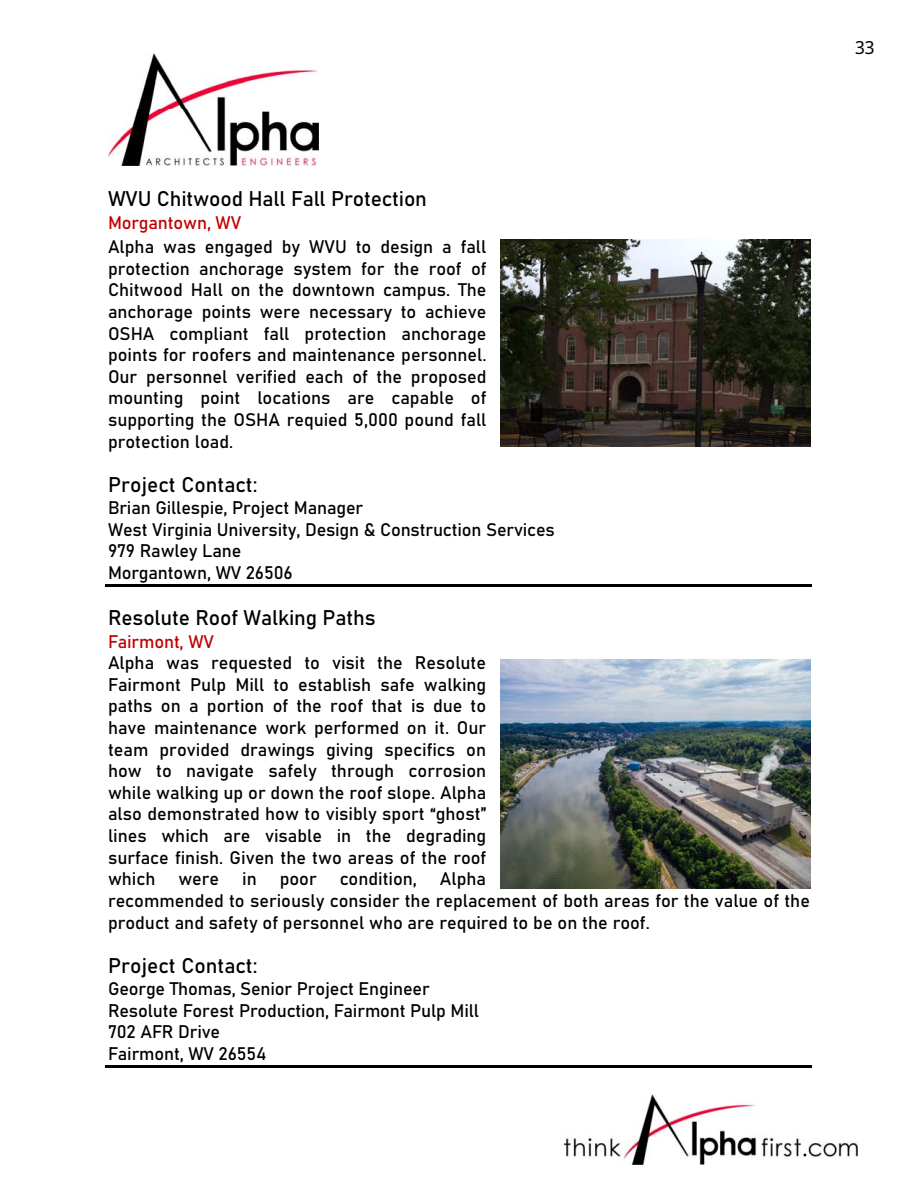
<style>
.page{position:relative;width:918px;height:1188px;background:#fff}
.page>*{position:absolute;margin:0;border:0;box-sizing:border-box;transform-origin:0 0}
.t1{font:21px "Bahnschrift";letter-spacing:-.005em;color:#000}
.t2{font:18px/21.6px "Bahnschrift";color:#000}
.t3{font:18px "Bahnschrift";letter-spacing:-.01em;color:#c00000}
.t4{font:18px "Noto Sans";color:#000}
</style>
<div class="page">
<img style="left:108px;top:54px;width:211px;height:111px">
<img style="left:565px;top:1095px;width:293px;height:70px">
<img style="left:500px;top:239px;width:311px;height:207px">
<img style="left:500px;top:660px;width:310px;height:228px">
<hr style="left:106px;top:584px;width:706px;height:2px;background:#000">
<hr style="left:106px;top:1065px;width:706px;height:2px;background:#000">
<p class="t4" style="left:855px;top:35px;width:21px">33</p>
<p class="t1" style="left:108px;top:185px;width:321px">WVU Chitwood Hall Fall Protection</p>
<p class="t3" style="left:108px;top:211px;width:135px">Morgantown, WV</p>
<p class="t2" style="left:108px;top:235px;width:380px;text-align:justify">Alpha was engaged by WVU to design a fall protection anchorage system for the roof of Chitwood Hall on the downtown campus. The anchorage points were necessary to achieve OSHA compliant fall protection anchorage points for roofers and maintenance personnel.<br>Our personnel verified each of the proposed mounting point locations are capable of supporting the OSHA requied 5,000 pound fall protection load.</p>
<p class="t1" style="left:108px;top:471px;width:151px">Project Contact:</p>
<p class="t2" style="left:108px;top:496px;width:448px">Brian Gillespie, Project Manager<br>West Virginia University, Design &amp; Construction Services<br>979 Rawley Lane<br>Morgantown, WV 26506</p>
<p class="t1" style="left:108px;top:605px;width:269px">Resolute Roof Walking Paths</p>
<p class="t3" style="left:108px;top:630px;width:107px">Fairmont, WV</p>
<p class="t2" style="left:108px;top:651px;width:380px;text-align:justify">Alpha was requested to visit the Resolute Fairmont Pulp Mill to establish safe walking paths on a portion of the roof that is due to have maintenance work performed on it. Our team provided drawings giving specifics on how to navigate safely through corrosion while walking up or down the roof slope. Alpha also demonstrated how to visibly sport “ghost” lines which are visable in the degrading surface finish. Given the two areas of the roof which</p>
<p class="t2" style="left:108px;top:867px;width:704px;text-indent:332px">Alpha<br>recommended to seriously consider the replacement of both areas for the value of the product and safety of personnel who are required to be on the roof.</p>
<p class="t1" style="left:108px;top:952px;width:151px">Project Contact:</p>
<p class="t2" style="left:108px;top:977px;width:372px">George Thomas, Senior Project Engineer<br>Resolute Forest Production, Fairmont Pulp Mill<br>702 AFR Drive<br>Fairmont, WV 26554</p>
<p class="t2" style="left:178px;top:867px;width:42px">were</p>
<p class="t2" style="left:242px;top:867px;width:16px">in</p>
<p class="t2" style="left:280px;top:867px;width:39px">poor</p>
<p class="t2" style="left:340px;top:867px;width:79px">condition,</p>
</div>
